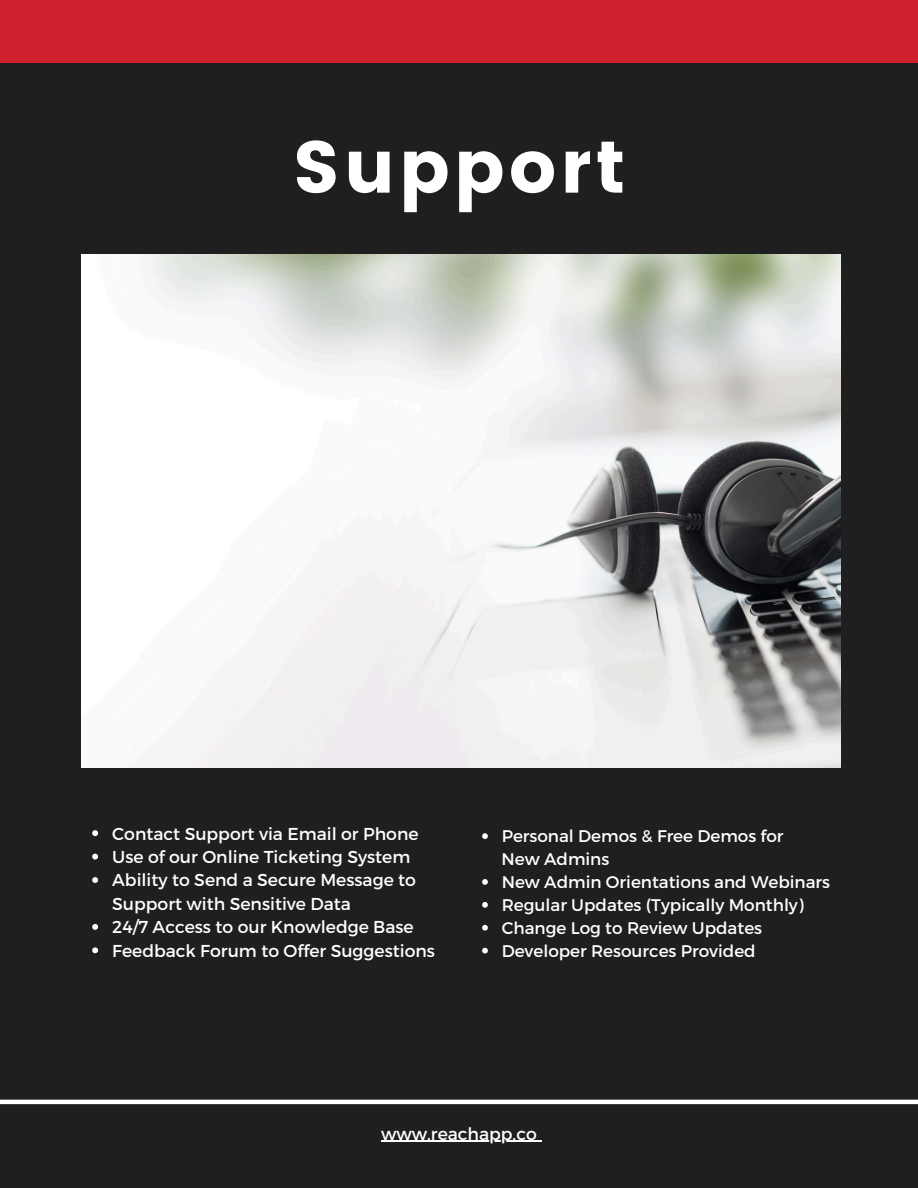
<style>
.page{position:relative;width:918px;height:1188px;background:#1f1f1f}
.page>*{position:absolute;margin:0;border:0;box-sizing:border-box;transform-origin:0 0}
.t1{font:73.35px "Poppins";letter-spacing:.05em;color:#fff}
.t2{font:17.25px/23.4px "Montserrat";color:#fff}
.t3{font:16.8px "Montserrat";color:#fff}
</style>
<div class="page">
<img style="left:82px;top:254px;width:758px;height:513px">
<div style="left:0;top:0;width:918px;height:63px;background:#cf202e"></div>
<hr style="left:0;top:1100px;width:918px;height:4px;background:#fff">
<svg style="left:92px;top:830px;width:6px;height:6px"></svg>
<svg style="left:92px;top:854px;width:6px;height:6px"></svg>
<svg style="left:92px;top:877px;width:6px;height:6px"></svg>
<svg style="left:92px;top:924px;width:6px;height:6px"></svg>
<svg style="left:92px;top:947px;width:6px;height:6px"></svg>
<svg style="left:482px;top:833px;width:6px;height:6px"></svg>
<svg style="left:482px;top:879px;width:6px;height:6px"></svg>
<svg style="left:482px;top:902px;width:6px;height:6px"></svg>
<svg style="left:482px;top:925px;width:6px;height:6px"></svg>
<svg style="left:482px;top:948px;width:6px;height:6px"></svg>
<hr style="left:381px;top:1141px;width:156px;height:1px;background:#fff">
<h1 class="t1" style="left:293px;top:124px;width:334px">Support</h1>
<p class="t2" style="left:112px;top:821px;width:308px">Contact Support via Email or Phone</p>
<p class="t2" style="left:112px;top:844px;width:300px">Use of our Online Ticketing System</p>
<p class="t2" style="left:112px;top:868px;width:305px">Ability to Send a Secure Message to<br>Support with Sensitive Data</p>
<p class="t2" style="left:112px;top:915px;width:303px">24/7 Access to our Knowledge Base</p>
<p class="t2" style="left:112px;top:938px;width:324px">Feedback Forum to Offer Suggestions</p>
<p class="t3" style="left:502px;top:826px;width:283px">Personal Demos &amp; Free Demos for</p>
<p class="t3" style="left:502px;top:848px;width:109px">New Admins</p>
<p class="t3" style="left:502px;top:871px;width:330px">New Admin Orientations and Webinars</p>
<p class="t3" style="left:502px;top:894px;width:303px">Regular Updates (Typically Monthly)</p>
<p class="t3" style="left:502px;top:917px;width:262px">Change Log to Review Updates</p>
<p class="t3" style="left:502px;top:940px;width:256px">Developer Resources Provided</p>
<p class="t2" style="left:381px;top:1121px;width:157px">www.reachapp.co</p>
</div>
